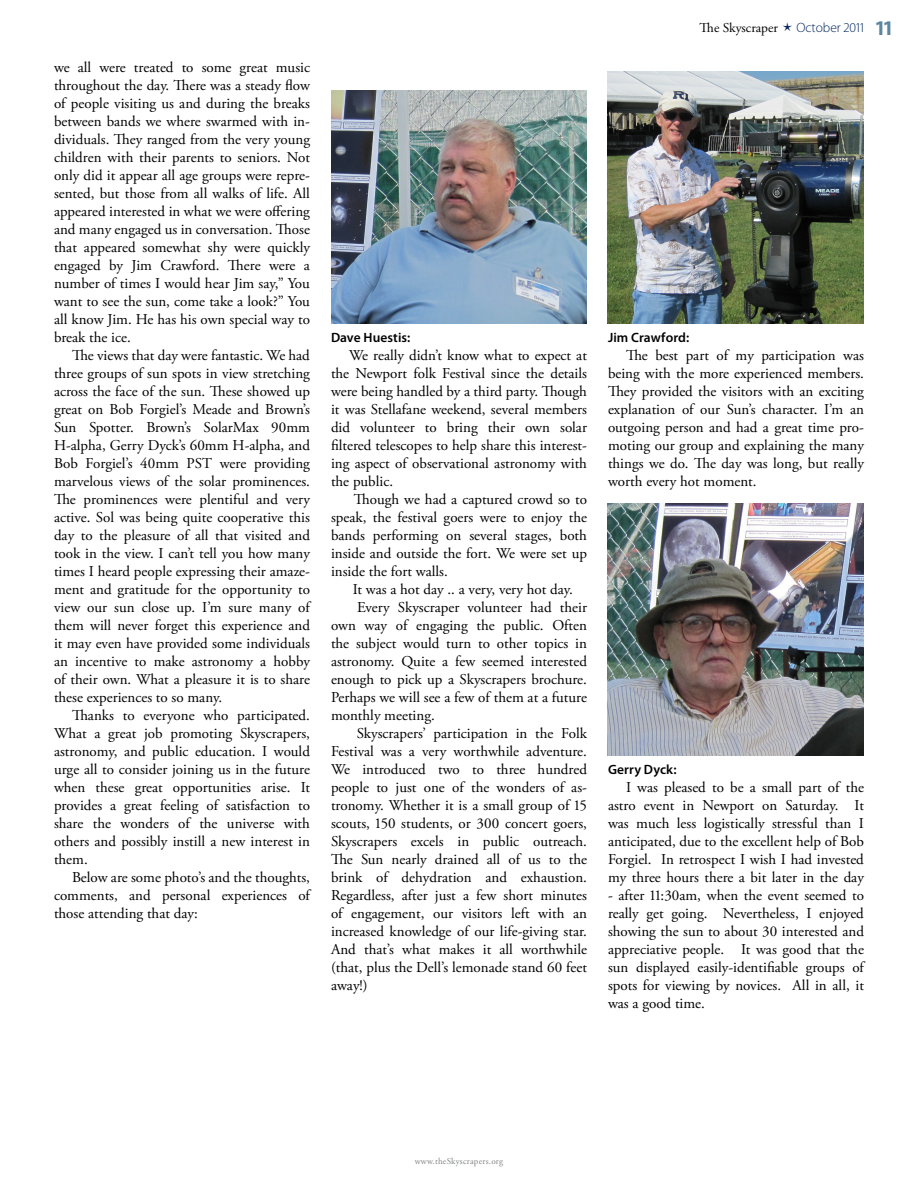
<style>
.page{position:relative;width:918px;height:1188px;background:#fff}
.page>*{position:absolute;margin:0;border:0;box-sizing:border-box;transform-origin:0 0}
.t1{font:700 21px "Myriad Pro";color:#5d87a1}
.t2{font:15px/18px "Adobe Garamond Pro";color:#000;text-align:justify}
.t3{font:600 13.5px "Myriad Pro";letter-spacing:.005em;color:#000}
.t4{font:13.5px "Adobe Garamond Pro";color:#000}
.t5{font:300 13.5px "Myriad Pro";color:#00245d}
.t6{font:9px "Adobe Garamond Pro";letter-spacing:.025em;color:#808285}
</style>
<div class="page">
<img style="left:331px;top:90px;width:256px;height:234px">
<img style="left:608px;top:71px;width:256px;height:253px">
<img style="left:608px;top:503px;width:256px;height:253px">
<p class="t2" style="left:54px;top:59px;width:258px">we all were treated to some great music throughout the day. There was a steady flow of people visiting us and during the breaks between bands we where swarmed with in&shy;dividuals. They ranged from the very young children with their parents to seniors. Not only did it appear all age groups were repre&shy;sented, but those from all walks of life. All appeared interested in what we were offering and many engaged us in conversation. Those that appeared somewhat shy were quickly engaged by Jim Crawford. There were a number of times I would hear Jim say,” You want to see the sun, come take a look?” You all know Jim. He has his own special way to break the ice.</p>
<p class="t2" style="left:54px;top:347px;width:258px;text-indent:18px">The views that day were fantastic. We had three groups of sun spots in view stretching across the face of the sun. These showed up great on Bob Forgiel’s Meade and Brown’s Sun Spotter. Brown’s SolarMax 90mm H-alpha, Gerry Dyck’s 60mm H-alpha, and Bob Forgiel’s 40mm PST were providing marvelous views of the solar prominences.<br>The prominences were plentiful and very active. Sol was being quite cooperative this day to the pleasure of all that visited and took in the view. I can’t tell you how many times I heard people expressing their amaze&shy;ment and gratitude for the opportunity to view our sun close up. I’m sure many of them will never forget this experience and it may even have provided some individuals an incentive to make astronomy a hobby of their own. What a pleasure it is to share these experiences to so many.</p>
<p class="t2" style="left:54px;top:707px;width:258px;text-indent:18px">Thanks to everyone who participated.<br>What a great job promoting Skyscrapers, astronomy, and public education. I would urge all to consider joining us in the future when these great opportunities arise. It provides a great feeling of satisfaction to share the wonders of the universe with others and possibly instill a new interest in them.</p>
<p class="t2" style="left:54px;top:869px;width:258px;text-indent:18px">Below are some photo’s and the thoughts, comments, and personal experiences of those attending that day:</p>
<p class="t3" style="left:331px;top:329px;width:81px">Dave Huestis:</p>
<p class="t2" style="left:331px;top:347px;width:258px;text-indent:18px">We really didn’t know what to expect at the Newport folk Festival since the details were being handled by a third party. Though it was Stellafane weekend, several members did volunteer to bring their own solar filtered telescopes to help share this interest&shy;ing aspect of observational astronomy with the public.</p>
<p class="t2" style="left:331px;top:491px;width:258px;text-indent:23px">Though we had a captured crowd so to speak, the festival goers were to enjoy the bands performing on several stages, both inside and outside the fort. We were set up inside the fort walls.</p>
<p class="t2" style="left:353px;top:581px;width:222px">It was a hot day .. a very, very hot day.</p>
<p class="t2" style="left:357px;top:599px;width:231px">Every Skyscraper volunteer had their</p>
<p class="t2" style="left:331px;top:617px;width:257px">own way of engaging the public. Often</p>
<p class="t2" style="left:331px;top:635px;width:258px">the subject would turn to other topics in</p>
<p class="t2" style="left:331px;top:653px;width:258px">astronomy. Quite a few seemed interested</p>
<p class="t2" style="left:331px;top:671px;width:257px">enough to pick up a Skyscrapers brochure.</p>
<p class="t2" style="left:331px;top:689px;width:258px">Perhaps we will see a few of them at a future</p>
<p class="t2" style="left:331px;top:707px;width:105px">monthly meeting.</p>
<p class="t2" style="left:357px;top:725px;width:232px">Skyscrapers’ participation in the Folk</p>
<p class="t2" style="left:331px;top:743px;width:258px">Festival was a very worthwhile adventure.</p>
<p class="t2" style="left:331px;top:761px;width:257px">We introduced two to three hundred</p>
<p class="t2" style="left:331px;top:779px;width:258px">people to just one of the wonders of as-</p>
<p class="t2" style="left:331px;top:797px;width:258px">tronomy. Whether it is a small group of 15</p>
<p class="t2" style="left:331px;top:815px;width:257px">scouts, 150 students, or 300 concert goers,</p>
<p class="t2" style="left:331px;top:833px;width:257px">Skyscrapers excels in public outreach.</p>
<p class="t2" style="left:331px;top:851px;width:258px">The Sun nearly drained all of us to the</p>
<p class="t2" style="left:331px;top:869px;width:257px">brink of dehydration and exhaustion.</p>
<p class="t2" style="left:331px;top:887px;width:257px">Regardless, after just a few short minutes</p>
<p class="t2" style="left:331px;top:905px;width:257px">of engagement, our visitors left with an</p>
<p class="t2" style="left:331px;top:923px;width:258px">increased knowledge of our life-giving star.</p>
<p class="t2" style="left:331px;top:941px;width:258px">And that’s what makes it all worthwhile</p>
<p class="t2" style="left:331px;top:959px;width:258px">(that, plus the Dell’s lemonade stand 60 feet</p>
<p class="t2" style="left:331px;top:977px;width:38px">away!)</p>
<p class="t4" style="left:700px;top:20px;width:80px">The Skyscraper</p>
<p class="t5" style="left:796px;top:20px;width:69px">October 2011</p>
<h1 class="t1" style="left:876px;top:14px;width:18px">11</h1>
<p class="t3" style="left:608px;top:329px;width:83px">Jim Crawford:</p>
<p class="t2" style="left:608px;top:347px;width:258px;text-indent:18px">The best part of my participation was being with the more experienced members.<br>They provided the visitors with an exciting explanation of our Sun’s character. I’m an outgoing person and had a great time pro&shy;moting our group and explaining the many things we do. The day was long, but really worth every hot moment.</p>
<p class="t3" style="left:608px;top:761px;width:70px">Gerry Dyck:</p>
<p class="t2" style="left:608px;top:779px;width:258px;text-indent:18px">I was pleased to be a small part of the astro event in Newport on Saturday. It was much less logistically stressful than I anticipated, due to the excellent help of Bob Forgiel. In retrospect I wish I had invested my three hours there a bit later in the day</p>
<p class="t2" style="left:608px;top:887px;width:258px">- after 11:30am, when the event seemed to really get going. Nevertheless, I enjoyed showing the sun to about 30 interested and appreciative people. It was good that the sun displayed easily-identifiable groups of spots for viewing by novices. All in all, it was a good time.</p>
<p class="t6" style="left:415px;top:1156px;width:90px">www.theSkyscrapers.org</p>
</div>
